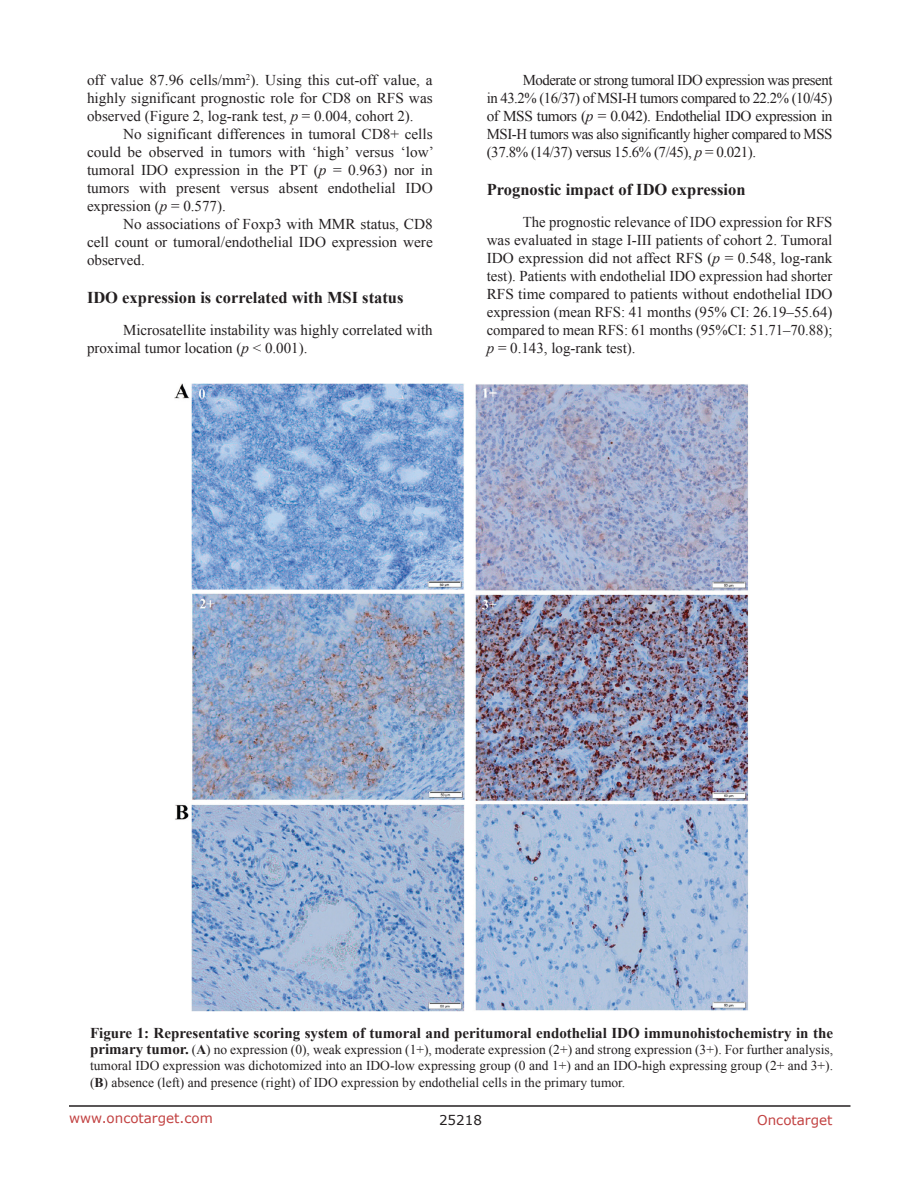
<style>
.page{position:relative;width:918px;height:1188px;background:#fff}
.page>*{position:absolute;margin:0;border:0;box-sizing:border-box;transform-origin:0 0}
.sub_heading_1{font:700 16.5px "Times New Roman";color:#231f20}
.BodyText{font:15px/18px "Times New Roman";color:#231f20;text-align:justify}
.Figuretrx{font:700 15px "Times New Roman";color:#231f20}
.Figuretrx-2{font:13.5px/16.2px "Times New Roman";color:#231f20;text-align:justify}
.t1{font:13.5px "Verdana";color:#c24141}
.t2{font:13.5px "Verdana";color:#231f20}
.s1{font-style:italic}
.s2{font-weight:700;font-size:15px}
.s3{font-weight:700}
</style>
<div class="page">
<hr style="left:69px;top:1105px;width:781px;height:2px;background:#231f20">
<img style="left:174px;top:384px;width:575px;height:628px">
<p class="BodyText" style="left:87px;top:71px;width:347px">off value 87.96 cells/mm<sup>2</sup>). Using this cut-off value, a highly significant prognostic role for CD8 on RFS was observed (Figure 2, log-rank test, <span class="s1">p</span> = 0.004, cohort 2).</p>
<p class="BodyText" style="left:87px;top:125px;width:348px;text-indent:36px">No significant differences in tumoral CD8+ cells could be observed in tumors with ‘high’ versus ‘low’ tumoral IDO expression in the PT (<span class="s1">p</span> = 0.963) nor in tumors with present versus absent endothelial IDO expression (<span class="s1">p</span> = 0.577).</p>
<p class="BodyText" style="left:87px;top:215px;width:347px;text-indent:36px">No associations of Foxp3 with MMR status, CD8 cell count or tumoral/endothelial IDO expression were observed.</p>
<p class="sub_heading_1" style="left:87px;top:286px;width:318px">IDO expression is correlated with MSI status</p>
<p class="BodyText" style="left:87px;top:320px;width:347px;text-indent:36px">Microsatellite instability was highly correlated with proximal tumor location (<span class="s1">p</span> &lt; 0.001).</p>
<p class="BodyText" style="left:487px;top:71px;width:347px;text-indent:36px">Moderate or strong tumoral IDO expression was present in 43.2% (16/37) of MSI-H tumors compared to 22.2% (10/45) of MSS tumors (<span class="s1">p</span> = 0.042). Endothelial IDO expression in MSI-H tumors was also significantly higher compared to MSS (37.8% (14/37) versus 15.6% (7/45), <span class="s1">p</span> = 0.021).</p>
<p class="sub_heading_1" style="left:487px;top:178px;width:260px">Prognostic impact of IDO expression</p>
<p class="BodyText" style="left:487px;top:212px;width:347px;text-indent:36px">The prognostic relevance of IDO expression for RFS was evaluated in stage I-III patients of cohort 2. Tumoral IDO expression did not affect RFS (<span class="s1">p</span> = 0.548, log-rank test). Patients with endothelial IDO expression had shorter RFS time compared to patients without endothelial IDO expression (mean RFS: 41 months (95% CI: 26.19–55.64) compared to mean RFS: 61 months (95%CI: 51.71–70.88); <span class="s1">p</span> = 0.143, log-rank test).</p>
<p class="Figuretrx" style="left:90px;top:1023px;width:745px">Figure 1: Representative scoring system of tumoral and peritumoral endothelial IDO immunohistochemistry in the</p>
<p class="Figuretrx-2" style="left:90px;top:1041px;width:745px"><span class="s2">primary tumor.</span> (<span class="s3">A</span>) no expression (0), weak expression (1+), moderate expression (2+) and strong expression (3+). For further analysis, tumoral IDO expression was dichotomized into an IDO-low expressing group (0 and 1+) and an IDO-high expressing group (2+ and 3+). (<span class="s3">B</span>) absence (left) and presence (right) of IDO expression by endothelial cells in the primary tumor.</p>
<p class="t1" style="left:69px;top:1109px;width:145px">www.oncotarget.com</p>
<p class="t2" style="left:439px;top:1111px;width:44px">25218</p>
<p class="t1" style="left:757px;top:1111px;width:77px">Oncotarget</p>
</div>
